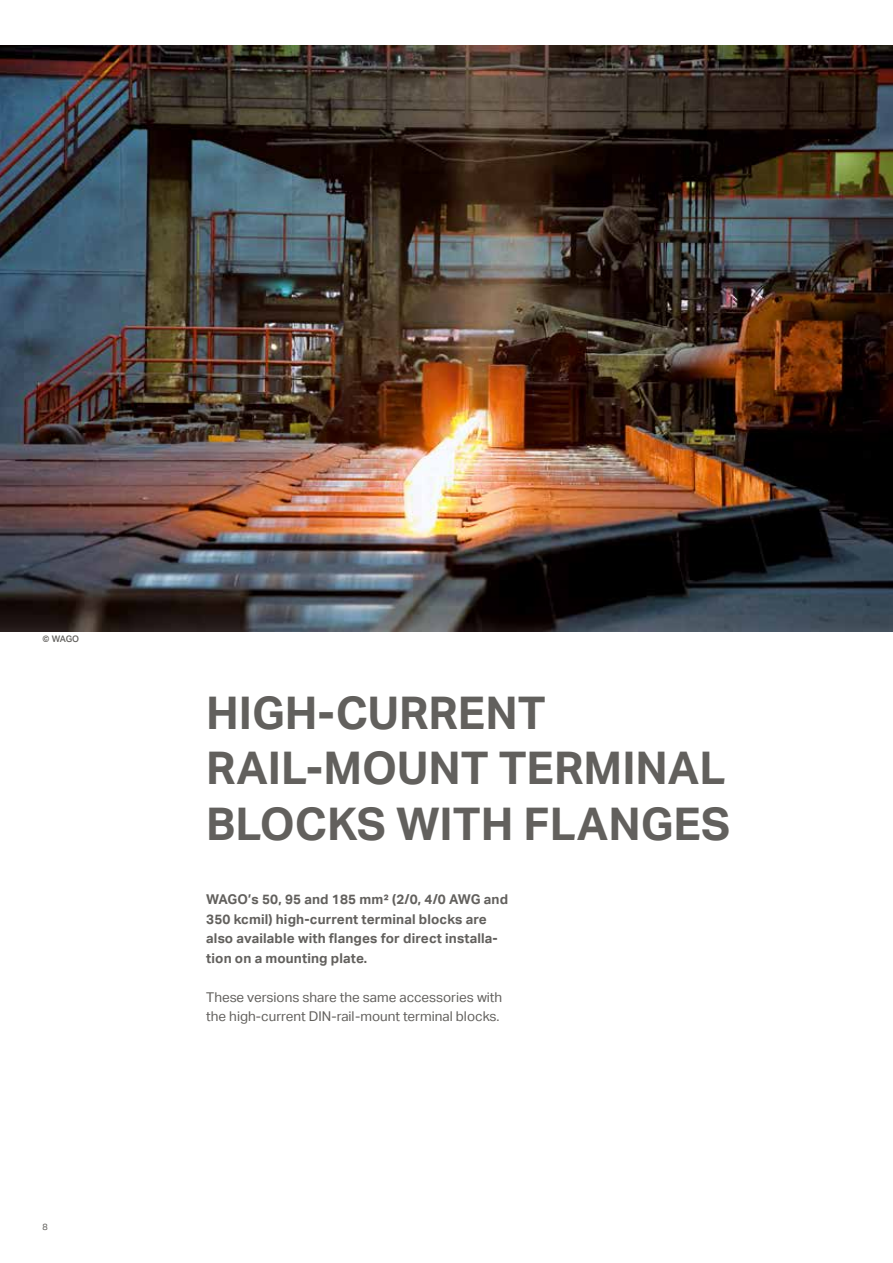
<style>
.page{position:relative;width:893px;height:1263px;background:#fff}
.page>*{position:absolute;margin:0;border:0;box-sizing:border-box;transform-origin:0 0}
.t1{font:700 45px/55.5px "Aktiv Grotesk";color:#62605d}
.t2{font:700 13.5px/19.5px "Aktiv Grotesk";letter-spacing:.01em;color:#62605d}
.t3{font:13.5px/19.5px "Aktiv Grotesk";color:#62605d}
.t4{font:500 9px "Aktiv Grotesk";color:#62605d}
.t5{font:9px "Aktiv Grotesk";color:#62605d}
</style>
<div class="page">
<img style="left:0;top:46px;width:893px;height:585px">
<p class="t4" style="left:43px;top:633px;width:38px">© WAGO</p>
<p class="t5" style="left:43px;top:1222px;width:7px">8</p>
<h1 class="t1" style="left:206px;top:685px;width:525px">HIGH-CURRENT<br>RAIL-MOUNT TERMINAL<br>BLOCKS WITH FLANGES</h1>
<p class="t2" style="left:206px;top:890px;width:303px">WAGO’s 50, 95 and 185 mm² (2/0, 4/0 AWG and 350 kcmil) high-current terminal blocks are also available with flanges for direct installa&shy;tion on a mounting plate.</p>
<p class="t3" style="left:206px;top:987px;width:298px">These versions share the same accessories with the high-current DIN-rail-mount terminal blocks.</p>
</div>
